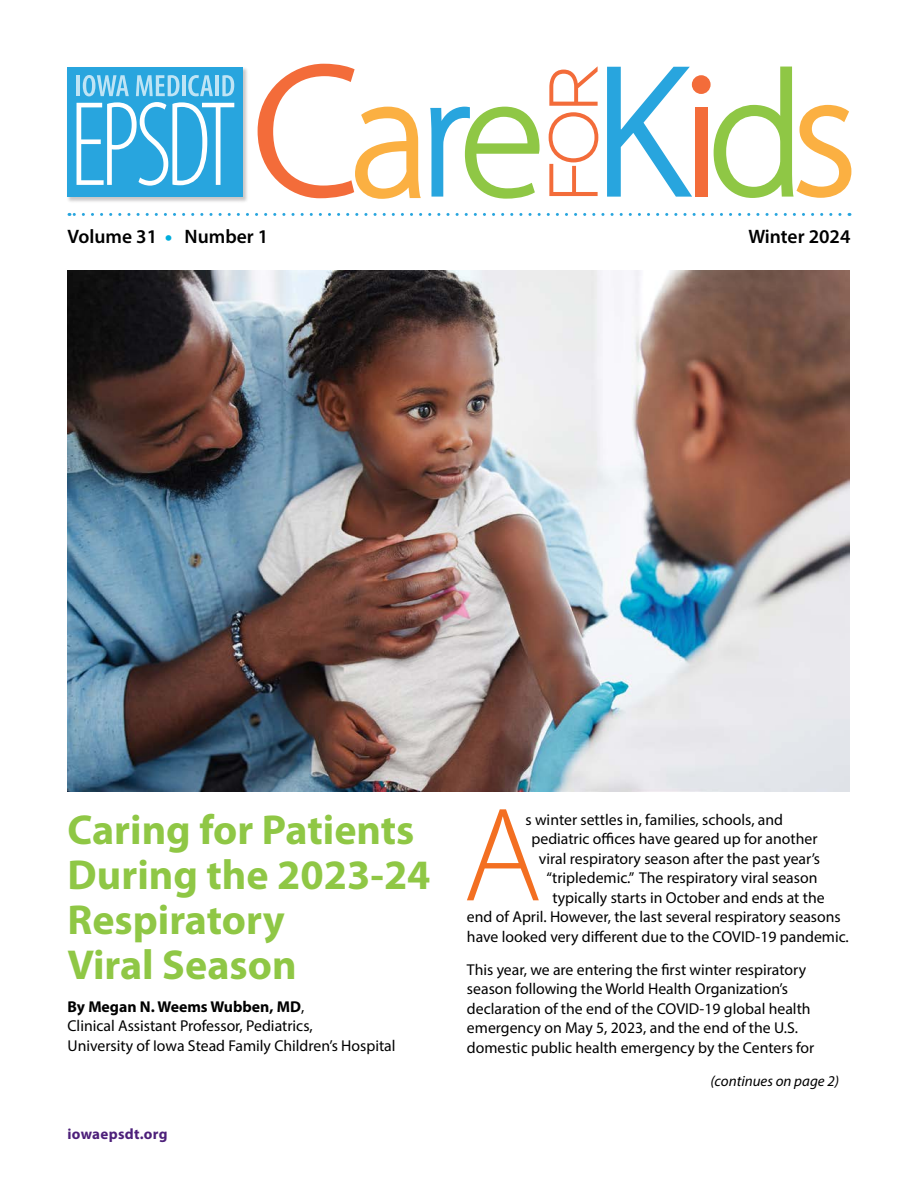
<style>
.page{position:relative;width:918px;height:1188px;background:#fff}
.page>*{position:absolute;margin:0;border:0;box-sizing:border-box;transform-origin:0 0}
._30_pt_Headline{font:700 42px/45px "Myriad Pro";color:#8fc745}
.Body_text{font:600 19.5px "Myriad Pro";color:#000}
.Body_text-2{font:15.75px/19.5px "Myriad Pro";color:#000}
._30_pt_Headline-2{font:15.75px/19.5px "Myriad Pro";color:#000}
.t1{font:italic 15px "Myriad Pro";color:#000}
.t2{font:700 15px "Myriad Pro";letter-spacing:.02em;color:#4d207a}
.s1{font-weight:400;font-size:27px;color:#00addc}
.s2{font-weight:700}
</style>
<div class="page">
<img style="left:68px;top:270px;width:782px;height:521px">
<svg style="left:430px;top:107px;width:110px;height:92px"></svg>
<svg style="left:258px;top:64px;width:163px;height:135px"></svg>
<svg style="left:714px;top:67px;width:137px;height:131px"></svg>
<svg style="left:607px;top:67px;width:85px;height:130px"></svg>
<svg style="left:549px;top:112px;width:49px;height:84px"></svg>
<svg style="left:549px;top:66px;width:49px;height:40px"></svg>
<div style="left:695px;top:107px;width:12px;height:90px;background:#f36c3a"></div>
<div style="left:692px;top:75px;width:19px;height:19px;background:#f36c3a;border-radius:50%"></div>
<img style="left:68px;top:68px;width:179px;height:134px">
<div style="left:67px;top:67px;width:176px;height:130px;background:#28a5de"></div>
<hr style="left:77px;top:75px;width:3px;height:21px;background:#bee4f5">
<svg style="left:83px;top:75px;width:46px;height:21px"></svg>
<svg style="left:136px;top:75px;width:44px;height:21px"></svg>
<hr style="left:182px;top:75px;width:4px;height:21px;background:#bee4f5">
<svg style="left:188px;top:75px;width:25px;height:21px"></svg>
<hr style="left:215px;top:75px;width:4px;height:21px;background:#bee4f5">
<svg style="left:222px;top:75px;width:12px;height:21px"></svg>
<svg style="left:77px;top:102px;width:157px;height:84px"></svg>
<svg style="left:69px;top:213px;width:771px;height:3px"></svg>
<svg style="left:467px;top:809px;width:72px;height:91px"></svg>
<p class="Body_text" style="left:68px;top:224px;width:202px">Volume 31 <span class="s1">•</span> Number 1</p>
<p class="Body_text" style="left:748px;top:224px;width:104px">Winter 2024</p>
<p class="_30_pt_Headline" style="left:68px;top:808px;width:365px">Caring for Patients<br>During the 2023-24<br>Respiratory<br>Viral Season</p>
<p class="_30_pt_Headline-2" style="left:68px;top:996px;width:330px"><span class="s2">By Megan N. Weems Wubben, MD</span>,<br>Clinical Assistant Professor, Pediatrics,<br>University of Iowa Stead Family Children’s Hospital</p>
<p class="t2" style="left:68px;top:1125px;width:102px">iowaepsdt.org</p>
<p class="Body_text-2" style="left:525px;top:810px;width:259px">s winter settles in, families, schools, and</p>
<p class="Body_text-2" style="left:531px;top:829px;width:288px">pediatric offices have geared up for another</p>
<p class="Body_text-2" style="left:539px;top:849px;width:283px">viral respiratory season after the past year’s</p>
<p class="Body_text-2" style="left:546px;top:868px;width:273px">“tripledemic.” The respiratory viral season</p>
<p class="Body_text-2" style="left:552px;top:888px;width:274px">typically starts in October and ends at the</p>
<p class="Body_text-2" style="left:467px;top:907px;width:375px">end of April. However, the last several respiratory seasons</p>
<p class="Body_text-2" style="left:467px;top:927px;width:383px">have looked very different due to the COVID-19 pandemic.</p>
<p class="Body_text-2" style="left:467px;top:960px;width:349px">This year, we are entering the first winter respiratory season following the World Health Organization’s declaration of the end of the COVID-19 global health emergency on May 5, 2023, and the end of the U.S. domestic public health emergency by the Centers for</p>
<p class="t1" style="left:711px;top:1071px;width:130px">(continues on page 2)</p>
</div>
